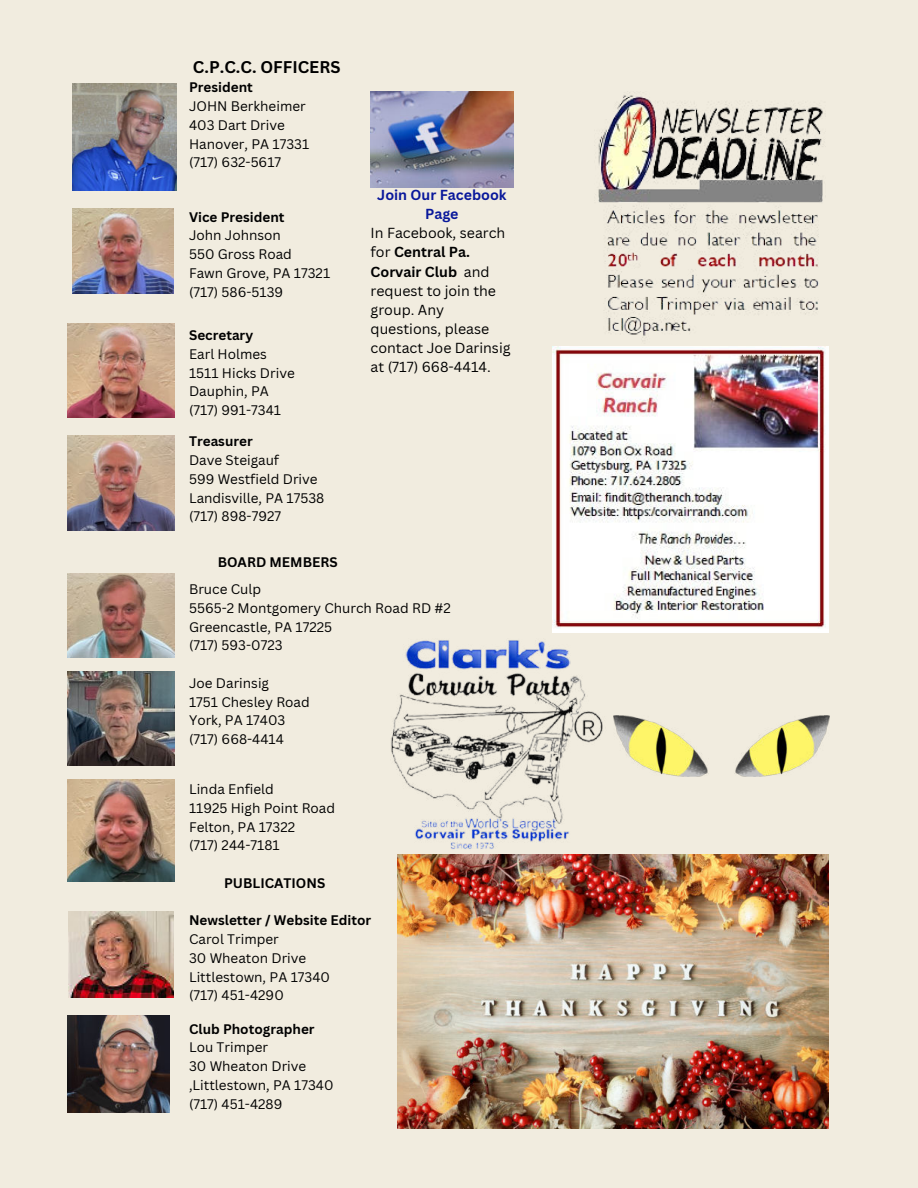
<style>
.page{position:relative;width:918px;height:1188px;background:#f1ecdf}
.page>*{position:absolute;margin:0;border:0;box-sizing:border-box;transform-origin:0 0}
.t1{font:700 16.5px "Canva Sans";color:#000}
.t2{font:14.1px/19.2px "Canva Sans";color:#000}
.t3{font:700 14.1px/19.2px "Canva Sans";color:#09189b;text-align:center}
.t4{font:13.5px/18.8px "Canva Sans";color:#000}
.t5{font:700 13.5px "Canva Sans";color:#000}
.s1{font-weight:700}
</style>
<div class="page">
<img style="left:598px;top:92px;width:225px;height:246px">
<img style="left:371px;top:92px;width:142px;height:95px">
<img style="left:398px;top:855px;width:430px;height:273px">
<img style="left:72px;top:83px;width:105px;height:107px">
<img style="left:68px;top:911px;width:105px;height:87px">
<img style="left:67px;top:1016px;width:103px;height:96px">
<img style="left:67px;top:779px;width:107px;height:102px">
<img style="left:67px;top:574px;width:107px;height:84px">
<img style="left:67px;top:436px;width:107px;height:94px">
<img style="left:67px;top:323px;width:107px;height:95px">
<img style="left:72px;top:208px;width:102px;height:86px">
<img style="left:67px;top:672px;width:107px;height:93px">
<img style="left:391px;top:632px;width:233px;height:238px">
<img style="left:553px;top:346px;width:276px;height:286px">
<img style="left:613px;top:716px;width:216px;height:60px">
<p class="t1" style="left:193px;top:57px;width:149px">C.P.C.C. OFFICERS</p>
<p class="t5" style="left:189px;top:79px;width:65px">President</p>
<p class="t4" style="left:189px;top:97px;width:122px">JOHN Berkheimer<br>403 Dart Drive<br>Hanover, PA 17331 (717) 632-5617</p>
<p class="t3" style="left:377px;top:186px;width:131px">Join Our Facebook<br>Page</p>
<p class="t2" style="left:371px;top:224px;width:142px">In Facebook, search for <span class="s1">Central Pa.<br>Corvair Club</span> and request to join the group. Any questions, please contact Joe Darinsig at (717) 668-4414.</p>
<p class="t5" style="left:189px;top:209px;width:97px">Vice President</p>
<p class="t4" style="left:189px;top:226px;width:143px">John Johnson<br>550 Gross Road<br>Fawn Grove, PA 17321 (717) 586-5139</p>
<p class="t5" style="left:189px;top:327px;width:66px">Secretary</p>
<p class="t4" style="left:189px;top:345px;width:107px">Earl Holmes<br>1511 Hicks Drive<br>Dauphin, PA (717) 991-7341</p>
<p class="t5" style="left:189px;top:433px;width:65px">Treasurer</p>
<p class="t4" style="left:189px;top:451px;width:137px">Dave Steigauf<br>599 Westfield Drive<br>Landisville, PA 17538 (717) 898-7927</p>
<p class="t5" style="left:218px;top:554px;width:121px">BOARD MEMBERS</p>
<p class="t4" style="left:189px;top:580px;width:263px">Bruce Culp<br>5565-2 Montgomery Church Road RD #2<br>Greencastle, PA 17225<br>(717) 593-0723</p>
<p class="t4" style="left:189px;top:674px;width:122px">Joe Darinsig<br>1751 Chesley Road<br>York, PA 17403 (717) 668-4414</p>
<p class="t4" style="left:189px;top:780px;width:148px">Linda Enfield<br>11925 High Point Road<br>Felton, PA 17322<br>(717) 244-7181</p>
<p class="t5" style="left:224px;top:875px;width:103px">PUBLICATIONS</p>
<p class="t5" style="left:189px;top:912px;width:184px">Newsletter / Website Editor</p>
<p class="t4" style="left:189px;top:930px;width:142px">Carol Trimper<br>30 Wheaton Drive<br>Littlestown, PA 17340 (717) 451-4290</p>
<p class="t5" style="left:189px;top:1021px;width:127px">Club Photographer</p>
<p class="t4" style="left:189px;top:1038px;width:146px">Lou Trimper<br>30 Wheaton Drive ,Littlestown, PA 17340 (717) 451-4289</p>
</div>
